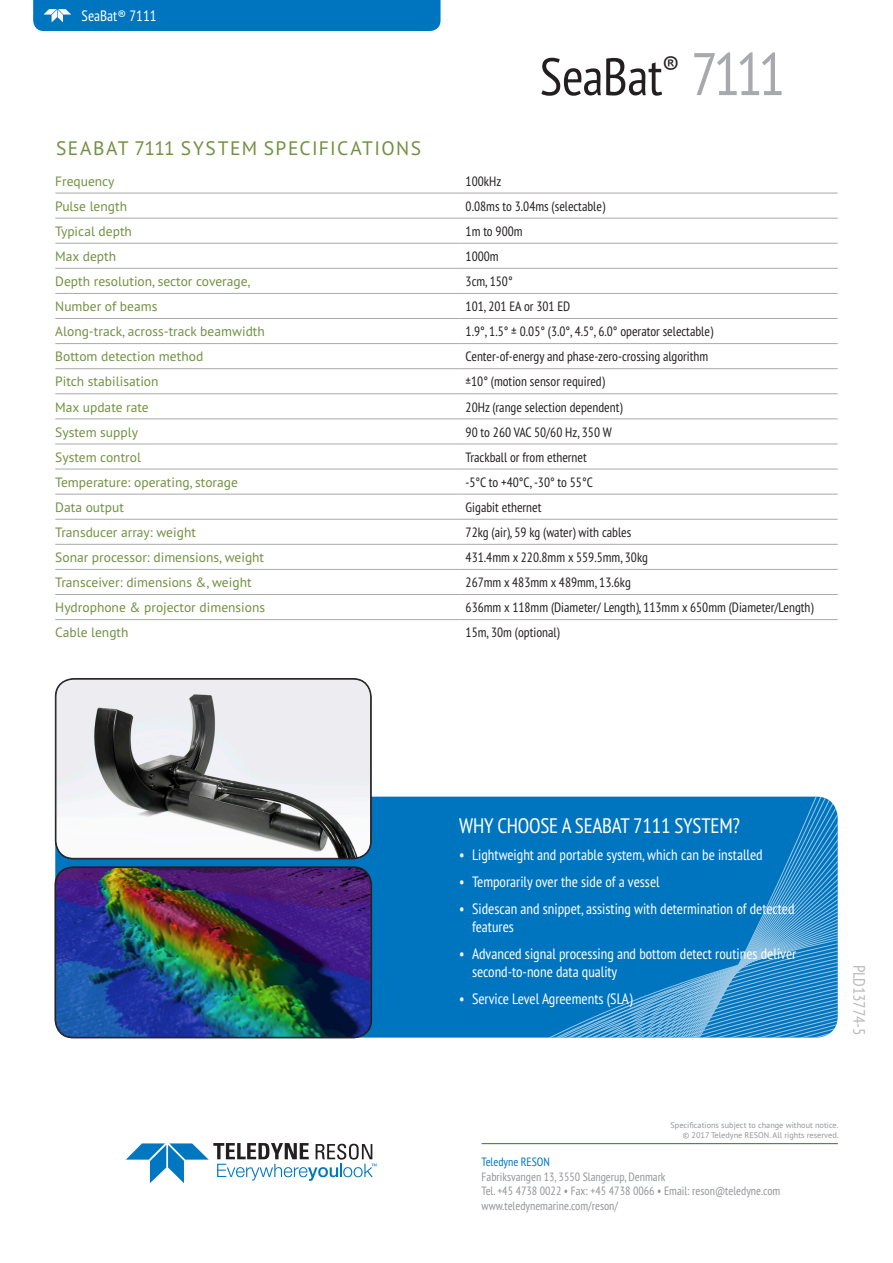
<style>
.page{position:relative;width:893px;height:1263px;background:#fff}
.page>*{position:absolute;margin:0;border:0;box-sizing:border-box;transform-origin:0 0}
.t1{font:condensed 52.5px "PT Sans Pro";letter-spacing:-.005em;color:#231f20}
.t2{font:condensed 21px "PT Sans Pro";letter-spacing:-.01em;color:#fff}
.Tabel_H01{font:19.5px "PT Sans Pro";letter-spacing:.07em;color:#719041}
.t3{font:condensed 16.5px "PT Sans Pro";letter-spacing:-.01em;color:#b8b9bc}
.tab_type{font:condensed 15px/18px "PT Sans Pro";color:#fff}
.Tabel_Vbrød{font:condensed 13.5px "PT Sans Pro";color:#231f20}
.Tabel_Hbrød{font:13.5px "PT Sans Pro";color:#719041}
.t4{font:condensed 12px/14.4px "PT Sans Pro";color:#939598}
.t5{font:condensed 12px "PT Sans Pro";color:#0075bf}
.t6{font:8.25px/9.9px "PT Sans Pro";color:#939598;text-align:right}
.s1{font-size:60px;color:#a8a9ad}
</style>
<div class="page">
<hr style="left:482px;top:1143px;width:356px;height:1px;background:#567d42">
<svg style="left:126px;top:1143px;width:250px;height:40px"></svg>
<svg style="left:55px;top:797px;width:783px;height:240px;background:#0e7cc1"></svg>
<div style="left:33px;top:0;width:408px;height:31px;background:#0075bf"></div>
<hr style="left:55px;top:193px;width:404px;height:1px;background:#a8a9ad">
<hr style="left:459px;top:193px;width:379px;height:1px;background:#a8a9ad">
<hr style="left:55px;top:218px;width:404px;height:1px;background:#a8a9ad">
<hr style="left:459px;top:218px;width:379px;height:1px;background:#a8a9ad">
<hr style="left:55px;top:243px;width:404px;height:1px;background:#a8a9ad">
<hr style="left:459px;top:243px;width:379px;height:1px;background:#a8a9ad">
<hr style="left:55px;top:268px;width:404px;height:1px;background:#a8a9ad">
<hr style="left:459px;top:268px;width:379px;height:1px;background:#a8a9ad">
<hr style="left:55px;top:293px;width:404px;height:1px;background:#a8a9ad">
<hr style="left:459px;top:293px;width:379px;height:1px;background:#a8a9ad">
<hr style="left:55px;top:318px;width:404px;height:1px;background:#a8a9ad">
<hr style="left:459px;top:318px;width:379px;height:1px;background:#a8a9ad">
<hr style="left:55px;top:343px;width:404px;height:1px;background:#a8a9ad">
<hr style="left:459px;top:343px;width:379px;height:1px;background:#a8a9ad">
<hr style="left:55px;top:368px;width:404px;height:1px;background:#a8a9ad">
<hr style="left:459px;top:368px;width:379px;height:1px;background:#a8a9ad">
<hr style="left:55px;top:393px;width:404px;height:1px;background:#a8a9ad">
<hr style="left:459px;top:393px;width:379px;height:1px;background:#a8a9ad">
<hr style="left:55px;top:418px;width:404px;height:1px;background:#a8a9ad">
<hr style="left:459px;top:418px;width:379px;height:1px;background:#a8a9ad">
<hr style="left:55px;top:444px;width:404px;height:1px;background:#a8a9ad">
<hr style="left:459px;top:444px;width:379px;height:1px;background:#a8a9ad">
<hr style="left:55px;top:469px;width:404px;height:1px;background:#a8a9ad">
<hr style="left:459px;top:469px;width:379px;height:1px;background:#a8a9ad">
<hr style="left:55px;top:494px;width:404px;height:1px;background:#a8a9ad">
<hr style="left:459px;top:494px;width:379px;height:1px;background:#a8a9ad">
<hr style="left:55px;top:519px;width:404px;height:1px;background:#a8a9ad">
<hr style="left:459px;top:519px;width:379px;height:1px;background:#a8a9ad">
<hr style="left:55px;top:544px;width:404px;height:1px;background:#a8a9ad">
<hr style="left:459px;top:544px;width:379px;height:1px;background:#a8a9ad">
<hr style="left:55px;top:569px;width:404px;height:1px;background:#a8a9ad">
<hr style="left:459px;top:569px;width:379px;height:1px;background:#a8a9ad">
<hr style="left:55px;top:594px;width:404px;height:1px;background:#a8a9ad">
<hr style="left:459px;top:594px;width:379px;height:1px;background:#a8a9ad">
<hr style="left:55px;top:619px;width:404px;height:1px;background:#a8a9ad">
<hr style="left:459px;top:619px;width:379px;height:1px;background:#a8a9ad">
<img style="left:55px;top:867px;width:316px;height:170px">
<div style="left:56px;top:867px;width:315px;height:170px;border:1px solid #231f20;border-radius:18px"></div>
<img style="left:56px;top:679px;width:315px;height:180px">
<div style="left:56px;top:679px;width:315px;height:179px;border:1px solid #231f20;border-radius:18px"></div>
<p class="tab_type" style="left:82px;top:6px;width:76px">SeaBat® 7111</p>
<p class="t1" style="left:540px;top:43px;width:247px">SeaBat<sup>®</sup> <span class="s1">7111</span></p>
<p class="Tabel_H01" style="left:56px;top:136px;width:366px">SEABAT 7111 SYSTEM SPECIFICATIONS</p>
<p class="Tabel_Hbrød" style="left:55px;top:172px;width:61px">Frequency</p>
<p class="Tabel_Vbrød" style="left:466px;top:172px;width:37px">100kHz</p>
<p class="Tabel_Hbrød" style="left:55px;top:197px;width:73px">Pulse length</p>
<p class="Tabel_Vbrød" style="left:466px;top:197px;width:141px">0.08ms to 3.04ms (selectable)</p>
<p class="Tabel_Hbrød" style="left:55px;top:222px;width:78px">Typical depth</p>
<p class="Tabel_Vbrød" style="left:466px;top:222px;width:59px">1m to 900m</p>
<p class="Tabel_Hbrød" style="left:55px;top:247px;width:62px">Max depth</p>
<p class="Tabel_Vbrød" style="left:466px;top:247px;width:35px">1000m</p>
<p class="Tabel_Hbrød" style="left:55px;top:273px;width:197px">Depth resolution, sector coverage,</p>
<p class="Tabel_Vbrød" style="left:466px;top:273px;width:48px">3cm, 150°</p>
<p class="Tabel_Hbrød" style="left:55px;top:298px;width:104px">Number of beams</p>
<p class="Tabel_Vbrød" style="left:466px;top:298px;width:106px">101, 201 EA or 301 ED</p>
<p class="Tabel_Hbrød" style="left:55px;top:323px;width:211px">Along-track, across-track beamwidth</p>
<p class="Tabel_Vbrød" style="left:466px;top:323px;width:249px">1.9°, 1.5° ± 0.05° (3.0°, 4.5°, 6.0° operator selectable)</p>
<p class="Tabel_Hbrød" style="left:55px;top:348px;width:149px">Bottom detection method</p>
<p class="Tabel_Vbrød" style="left:466px;top:348px;width:244px">Center-of-energy and phase-zero-crossing algorithm</p>
<p class="Tabel_Hbrød" style="left:55px;top:373px;width:105px">Pitch stabilisation</p>
<p class="Tabel_Vbrød" style="left:466px;top:373px;width:141px">±10° (motion sensor required)</p>
<p class="Tabel_Hbrød" style="left:55px;top:398px;width:95px">Max update rate</p>
<p class="Tabel_Vbrød" style="left:466px;top:398px;width:159px">20Hz (range selection dependent)</p>
<p class="Tabel_Hbrød" style="left:55px;top:423px;width:84px">System supply</p>
<p class="Tabel_Vbrød" style="left:466px;top:423px;width:148px">90 to 260 VAC 50/60 Hz, 350 W</p>
<p class="Tabel_Hbrød" style="left:55px;top:448px;width:87px">System control</p>
<p class="Tabel_Vbrød" style="left:466px;top:448px;width:123px">Trackball or from ethernet</p>
<p class="Tabel_Hbrød" style="left:55px;top:473px;width:184px">Temperature: operating, storage</p>
<p class="Tabel_Vbrød" style="left:466px;top:473px;width:129px">-5°C to +40°C, -30° to 55°C</p>
<p class="Tabel_Hbrød" style="left:55px;top:498px;width:70px">Data output</p>
<p class="Tabel_Vbrød" style="left:466px;top:498px;width:77px">Gigabit ethernet</p>
<p class="Tabel_Hbrød" style="left:55px;top:523px;width:142px">Transducer array: weight</p>
<p class="Tabel_Vbrød" style="left:466px;top:523px;width:167px">72kg (air), 59 kg (water) with cables</p>
<p class="Tabel_Hbrød" style="left:55px;top:548px;width:210px">Sonar processor: dimensions, weight</p>
<p class="Tabel_Vbrød" style="left:466px;top:548px;width:184px">431.4mm x 220.8mm x 559.5mm, 30kg</p>
<p class="Tabel_Hbrød" style="left:55px;top:574px;width:198px">Transceiver: dimensions &amp;, weight</p>
<p class="Tabel_Vbrød" style="left:466px;top:574px;width:167px">267mm x 483mm x 489mm, 13.6kg</p>
<p class="Tabel_Hbrød" style="left:55px;top:599px;width:211px">Hydrophone &amp; projector dimensions</p>
<p class="Tabel_Vbrød" style="left:466px;top:599px;width:350px">636mm x 118mm (Diameter/ Length), 113mm x 650mm (Diameter/Length)</p>
<p class="Tabel_Hbrød" style="left:55px;top:624px;width:75px">Cable length</p>
<p class="Tabel_Vbrød" style="left:466px;top:624px;width:96px">15m, 30m (optional)</p>
<p class="t2" style="left:459px;top:812px;width:282px">WHY CHOOSE A SEABAT 7111 SYSTEM?</p>
<p class="tab_type" style="left:459px;top:845px;width:305px">• Lightweight and portable system, which can be installed</p>
<p class="tab_type" style="left:459px;top:872px;width:202px">• Temporarily over the side of a vessel</p>
<p class="tab_type" style="left:472px;top:899px;width:324px;text-indent:-13px">• Sidescan and snippet, assisting with determination of detected features</p>
<p class="tab_type" style="left:472px;top:944px;width:326px;text-indent:-13px">• Advanced signal processing and bottom detect routines deliver second-to-none data quality</p>
<p class="tab_type" style="left:459px;top:989px;width:175px">• Service Level Agreements (SLA)</p>
<p class="t3" style="left:870px;top:964px;width:72px;rotate:90deg">PLD13774-5</p>
<p class="t6" style="left:670px;top:1120px;width:170px">Specifications subject to change without notice. © 2017 Teledyne RESON. All rights reserved.</p>
<p class="t5" style="left:482px;top:1154px;width:70px">Teledyne RESON</p>
<p class="t4" style="left:482px;top:1169px;width:300px">Fabriksvangen 13, 3550 Slangerup, Denmark<br>Tel. +45 4738 0022 • Fax: +45 4738 0066 • Email: reson@teledyne.com www.teledynemarine.com/reson/</p>
</div>
